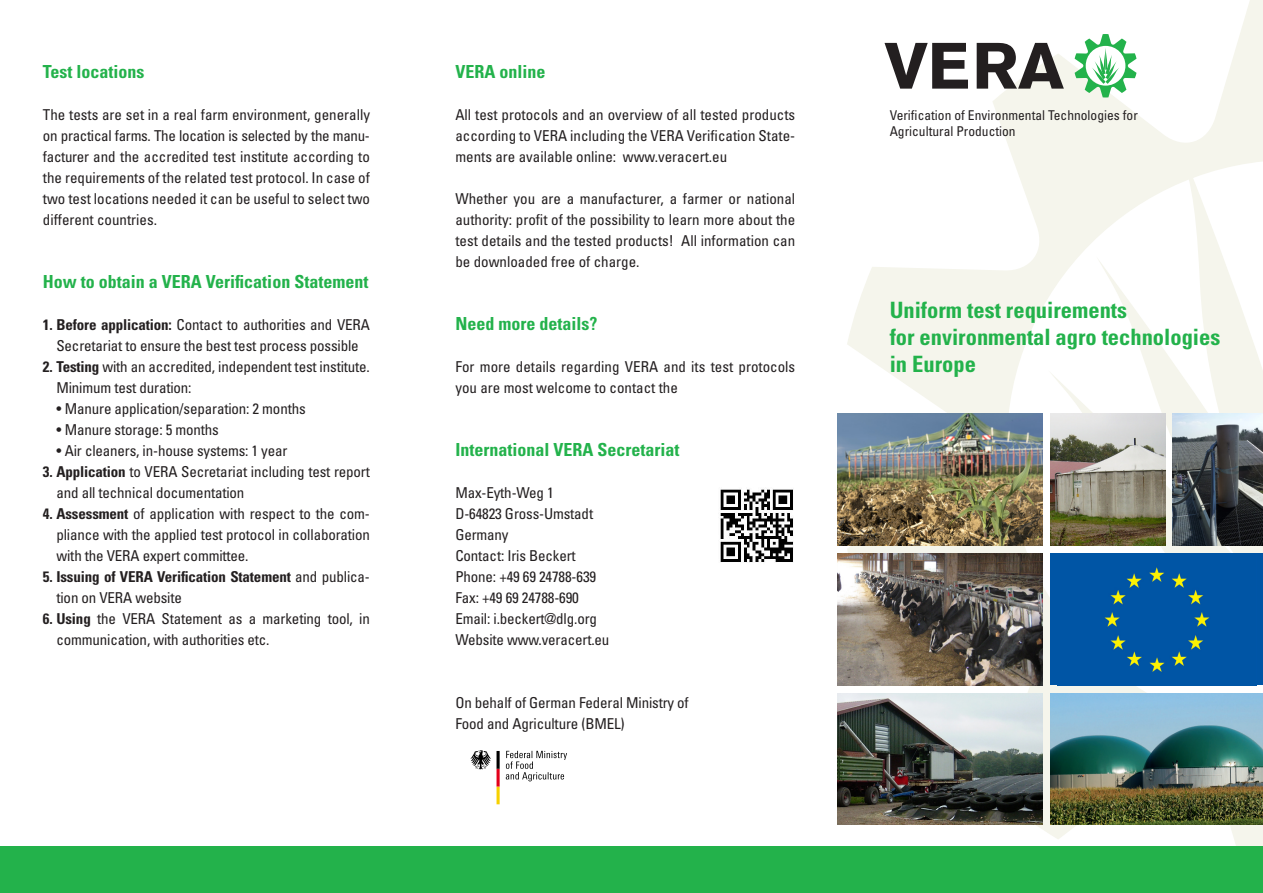
<style>
.page{position:relative;width:1263px;height:893px;background:#fff}
.page>*{position:absolute;margin:0;border:0;box-sizing:border-box;transform-origin:0 0}
.t1{font:700 condensed 22.5px "Univers";color:#23b24b}
.t2{font:700 condensed 18px "Univers";color:#23b24b}
.t3{font:condensed 15px/21px "Univers";letter-spacing:-.01em;color:#231f20;text-align:justify}
.t4{font:700 condensed 15px/21px "Univers";letter-spacing:-.01em;color:#231f20}
.t5{font:condensed 13.5px "Univers";color:#231f20}
.s1{font-weight:700}
.s2{font-weight:400}
</style>
<div class="page">
<svg style="left:847px;top:0;width:416px;height:846px"></svg>
<svg style="left:1048px;top:370px;width:48px;height:290px"></svg>
<svg style="left:1096px;top:256px;width:167px;height:297px"></svg>
<svg style="left:1179px;top:143px;width:84px;height:271px"></svg>
<svg style="left:884px;top:43px;width:84px;height:46px"></svg>
<svg style="left:977px;top:43px;width:87px;height:46px"></svg>
<svg style="left:1075px;top:34px;width:61px;height:63px"></svg>
<img style="left:838px;top:414px;width:204px;height:132px">
<img style="left:837px;top:553px;width:205px;height:132px">
<div style="left:1050px;top:553px;width:213px;height:132px;background:#0055a5"></div>
<img style="left:1104px;top:567px;width:106px;height:105px">
<img style="left:837px;top:693px;width:205px;height:132px">
<img style="left:1172px;top:414px;width:91px;height:132px">
<img style="left:1050px;top:414px;width:115px;height:132px">
<img style="left:720px;top:489px;width:74px;height:74px">
<div style="left:0;top:846px;width:1263px;height:47px;background:#23b24b"></div>
<img style="left:1050px;top:693px;width:213px;height:132px">
<svg style="left:470px;top:750px;width:30px;height:54px"></svg>
<svg style="left:506px;top:751px;width:61px;height:30px"></svg>
<p class="t2" style="left:43px;top:60px;width:103px">Test locations</p>
<p class="t3" style="left:43px;top:103px;width:329px">The tests are set in a real farm environment, generally on practical farms. The location is selected by the manu&shy;facturer and the accredited test institute according to the requirements of the related test protocol. In case of two test locations needed it can be useful to select two different countries.</p>
<p class="t2" style="left:43px;top:270px;width:327px">How to obtain a VERA Verification Statement</p>
<p class="t3" style="left:43px;top:313px;width:328px;text-align:center"><span class="s1">1. Before application:</span> Contact to authorities and VERA<br>Secretariat to ensure the best test process possible</p>
<p class="t3" style="left:43px;top:355px;width:328px"><span class="s1">2. Testing</span> with an accredited, independent test institute.</p>
<p class="t3" style="left:56px;top:376px;width:137px">Minimum test duration:</p>
<p class="t3" style="left:56px;top:397px;width:251px">• Manure application/separation: 2 months</p>
<p class="t3" style="left:56px;top:418px;width:164px">• Manure storage: 5 months</p>
<p class="t3" style="left:56px;top:439px;width:232px">• Air cleaners, in-house systems: 1 year</p>
<p class="t3" style="left:56px;top:460px;width:315px;text-indent:-14px"><span class="s1">3. Application</span> to VERA Secretariat including test report and all technical documentation</p>
<p class="t3" style="left:56px;top:502px;width:315px;text-indent:-14px"><span class="s1">4. Assessment</span> of application with respect to the com&shy;pliance with the applied test protocol in collaboration with the VERA expert committee.</p>
<p class="t4" style="left:56px;top:566px;width:315px;text-indent:-14px">5. Issuing of VERA Verification Statement <span class="s2">and publica&shy;tion on VERA website</span></p>
<p class="t3" style="left:56px;top:607px;width:315px;text-indent:-14px"><span class="s1">6. Using</span> the VERA Statement as a marketing tool, in communication, with authorities etc.</p>
<p class="t2" style="left:455px;top:60px;width:92px">VERA online</p>
<p class="t3" style="left:455px;top:103px;width:341px">All test protocols and an overview of all tested products according to VERA including the VERA Verification State&shy;ments are available online: www.veracert.eu</p>
<p class="t3" style="left:455px;top:187px;width:341px">Whether you are a manufacturer, a farmer or national authority: profit of the possibility to learn more about the test details and the tested products! All information can be downloaded free of charge.</p>
<p class="t2" style="left:455px;top:312px;width:143px">Need more details?</p>
<p class="t3" style="left:455px;top:355px;width:341px">For more details regarding VERA and its test protocols you are most welcome to contact the</p>
<p class="t2" style="left:455px;top:438px;width:226px">International VERA Secretariat</p>
<p class="t3" style="left:455px;top:481px;width:100px">Max-Eyth-Weg 1</p>
<p class="t3" style="left:455px;top:502px;width:139px">D-64823 Gross-Umstadt</p>
<p class="t3" style="left:455px;top:523px;width:55px">Germany</p>
<p class="t3" style="left:455px;top:544px;width:122px">Contact: Iris Beckert</p>
<p class="t3" style="left:455px;top:565px;width:142px">Phone: +49 69 24788-639</p>
<p class="t3" style="left:455px;top:586px;width:125px">Fax: +49 69 24788-690</p>
<p class="t3" style="left:455px;top:607px;width:143px">Email: i.beckert@dlg.org</p>
<p class="t3" style="left:455px;top:628px;width:155px">Website www.veracert.eu</p>
<p class="t3" style="left:455px;top:691px;width:235px">On behalf of German Federal Ministry of</p>
<p class="t3" style="left:455px;top:712px;width:171px">Food and Agriculture (BMEL)</p>
<p class="t5" style="left:890px;top:107px;width:250px">Verification of Environmental Technologies for</p>
<p class="t5" style="left:890px;top:123px;width:127px">Agricultural Production</p>
<p class="t1" style="left:890px;top:296px;width:239px">Uniform test requirements</p>
<p class="t1" style="left:890px;top:323px;width:332px">for environmental agro technologies</p>
<p class="t1" style="left:890px;top:350px;width:88px">in Europe</p>
</div>
